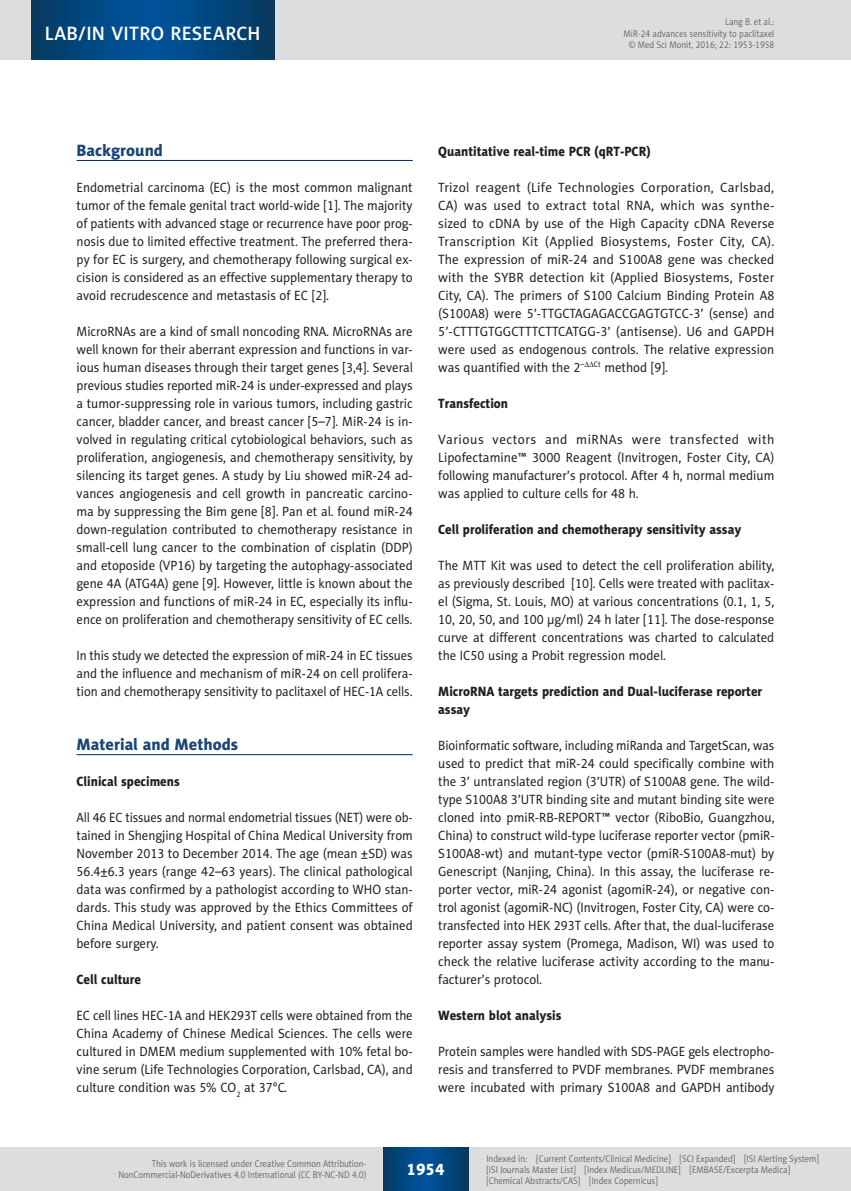
<style>
.page{position:relative;width:851px;height:1191px;background:#fff}
.page>*{position:absolute;margin:0;border:0;box-sizing:border-box;transform-origin:0 0}
.t1{font:19.5px "Naomi Sans EFN Medium";letter-spacing:.015em;color:#fff}
.MSM_Headline_1{font:16.5px "Naomi Sans EFN Heavy";color:#1a4574}
.t2{font:16.5px "Naomi Sans EFN Heavy";color:#fff}
.MSM_Body{font:13.5px/18px "Naomi Sans EFN";color:#231f20;text-align:justify;scale:.95 1}
.MSM_Body-2{font:13.5px/18px "Naomi Sans EFN";color:#231f20;text-align:justify;scale:.93 1}
.MSM_Body-3{font:13.5px/18px "Naomi Sans EFN";color:#231f20;text-align:justify}
.MSM_Body-4{font:13.5px/18px "Naomi Sans EFN";color:#231f20;text-align:justify;scale:.94 1}
.MSM_Headline_2{font:13.5px/18px "Naomi Sans EFN Heavy";color:#231f20;scale:.95 1}
.MSM_pagina_sygnatura{font:9.75px/11.2px "Naomi Sans EFN Light";color:#57585a;scale:.9 1}
.MSM_pagina_zywa{font:9.75px/11.2px "Naomi Sans EFN Light";color:#57585a;text-align:right;scale:.9 1}
</style>
<div class="page">
<hr style="left:77px;top:160px;width:335px;height:1px;background:#00295c">
<hr style="left:77px;top:754px;width:335px;height:1px;background:#00295c">
<div style="left:0;top:1148px;width:850px;height:43px;background:#dcdddf"></div>
<svg style="left:383px;top:1147px;width:85px;height:43px;background:#02477e"></svg>
<div style="left:0;top:0;width:850px;height:60px;background:#dcdddf"></div>
<hr style="left:850px;top:0;width:1px;height:60px;background:#dcdddf">
<svg style="left:32px;top:0;width:242px;height:60px;background:#02477f"></svg>
<h1 class="t1" style="left:45px;top:22px;width:217px">LAB/IN VITRO RESEARCH</h1>
<p class="MSM_pagina_zywa" style="left:623px;top:16px;width:169px">Lang B. et al.:<br>MiR-24 advances sensitivity to paclitaxel</p>
<p class="MSM_pagina_sygnatura" style="left:628px;top:39px;width:163px">© Med Sci Monit, 2016; 22: 1953-1958</p>
<p class="MSM_Headline_1" style="left:77px;top:140px;width:88px">Background</p>
<p class="MSM_Body" style="left:77px;top:178px;width:355px">Endometrial carcinoma (EC) is the most common malignant tumor of the female genital tract world-wide [1]. The majority of patients with advanced stage or recurrence have poor prog&shy;nosis due to limited effective treatment. The preferred thera&shy;py for EC is surgery, and chemotherapy following surgical ex&shy;cision is considered as an effective supplementary therapy to avoid recrudescence and metastasis of EC [2].</p>
<p class="MSM_Body" style="left:77px;top:322px;width:355px">MicroRNAs are a kind of small noncoding RNA. MicroRNAs are well known for their aberrant expression and functions in var&shy;ious human diseases through their target genes [3,4]. Several previous studies reported miR-24 is under-expressed and plays a tumor-suppressing role in various tumors, including gastric cancer, bladder cancer, and breast cancer [5–7]. MiR-24 is in&shy;volved in regulating critical cytobiological behaviors, such as proliferation, angiogenesis, and chemotherapy sensitivity, by silencing its target genes. A study by Liu showed miR-24 ad&shy;vances angiogenesis and cell growth in pancreatic carcino&shy;ma by suppressing the Bim gene [8]. Pan et al. found miR-24 down-regulation contributed to chemotherapy resistance in small-cell lung cancer to the combination of cisplatin (DDP) and etoposide (VP16) by targeting the autophagy-associated gene 4A (ATG4A) gene [9]. However, little is known about the expression and functions of miR-24 in EC, especially its influ&shy;ence on proliferation and chemotherapy sensitivity of EC cells.</p>
<p class="MSM_Body-2" style="left:77px;top:646px;width:363px">In this study we detected the expression of miR-24 in EC tissues and the influence and mechanism of miR-24 on cell prolifera&shy;tion and chemotherapy sensitivity to paclitaxel of HEC-1A cells.</p>
<p class="MSM_Headline_1" style="left:77px;top:734px;width:163px">Material and Methods</p>
<p class="MSM_Headline_2" style="left:77px;top:772px;width:110px">Clinical specimens</p>
<p class="MSM_Body-2" style="left:77px;top:808px;width:363px">All 46 EC tissues and normal endometrial tissues (NET) were ob&shy;tained in Shengjing Hospital of China Medical University from November 2013 to December 2014. The age (mean ±SD) was 56.4±6.3 years (range 42–63 years). The clinical pathological data was confirmed by a pathologist according to WHO stan&shy;dards. This study was approved by the Ethics Committees of China Medical University, and patient consent was obtained before surgery.</p>
<p class="MSM_Headline_2" style="left:77px;top:970px;width:69px">Cell culture</p>
<p class="MSM_Body-4" style="left:77px;top:1006px;width:359px">EC cell lines HEC-1A and HEK293T cells were obtained from the China Academy of Chinese Medical Sciences. The cells were cultured in DMEM medium supplemented with 10% fetal bo&shy;vine serum (Life Technologies Corporation, Carlsbad, CA), and culture condition was 5% CO<sub>2</sub> at 37°C.</p>
<p class="MSM_Headline_2" style="left:438px;top:142px;width:225px">Quantitative real-time PCR (qRT-PCR)</p>
<p class="MSM_Body-3" style="left:438px;top:178px;width:338px">Trizol reagent (Life Technologies Corporation, Carlsbad, CA) was used to extract total RNA, which was synthe&shy;sized to cDNA by use of the High Capacity cDNA Reverse Transcription Kit (Applied Biosystems, Foster City, CA).<br>The expression of miR-24 and S100A8 gene was checked with the SYBR detection kit (Applied Biosystems, Foster City, CA). The primers of S100 Calcium Binding Protein A8 (S100A8) were 5’-TTGCTAGAGACCGAGTGTCC-3’ (sense) and 5’-CTTTGTGGCTTTCTTCATGG-3’ (antisense). U6 and GAPDH were used as endogenous controls. The relative expression was quantified with the 2<sup>–</sup><sup>DD</sup><sup>Ct</sup> method [9].</p>
<p class="MSM_Headline_2" style="left:438px;top:394px;width:75px">Transfection</p>
<p class="MSM_Body-3" style="left:438px;top:430px;width:338px">Various vectors and miRNAs were transfected with Lipofectamine™ 3000 Reagent (Invitrogen, Foster City, CA) following manufacturer’s protocol. After 4 h, normal medium was applied to culture cells for 48 h.</p>
<p class="MSM_Headline_2" style="left:438px;top:520px;width:320px">Cell proliferation and chemotherapy sensitivity assay</p>
<p class="MSM_Body" style="left:438px;top:556px;width:355px">The MTT Kit was used to detect the cell proliferation ability, as previously described [10]. Cells were treated with paclitax&shy;el (Sigma, St. Louis, MO) at various concentrations (0.1, 1, 5, 10, 20, 50, and 100 μg/ml) 24 h later [11]. The dose-response curve at different concentrations was charted to calculated the IC50 using a Probit regression model.</p>
<p class="MSM_Headline_2" style="left:438px;top:682px;width:342px">MicroRNA targets prediction and Dual-luciferase reporter assay</p>
<p class="MSM_Body-2" style="left:438px;top:736px;width:363px">Bioinformatic software, including miRanda and TargetScan, was used to predict that miR-24 could specifically combine with the 3’ untranslated region (3’UTR) of S100A8 gene. The wild&shy;type S100A8 3’UTR binding site and mutant binding site were cloned into pmiR-RB-REPORT™ vector (RiboBio, Guangzhou, China) to construct wild-type luciferase reporter vector (pmiR-S100A8-wt) and mutant-type vector (pmiR-S100A8-mut) by Genescript (Nanjing, China). In this assay, the luciferase re&shy;porter vector, miR-24 agonist (agomiR-24), or negative con&shy;trol agonist (agomiR-NC) (Invitrogen, Foster City, CA) were co&shy;transfected into HEK 293T cells. After that, the dual-luciferase reporter assay system (Promega, Madison, WI) was used to check the relative luciferase activity according to the manu&shy;facturer’s protocol.</p>
<p class="MSM_Headline_2" style="left:438px;top:1006px;width:131px">Western blot analysis</p>
<p class="MSM_Body-4" style="left:438px;top:1042px;width:359px">Protein samples were handled with SDS-PAGE gels electropho&shy;resis and transferred to PVDF membranes. PVDF membranes were incubated with primary S100A8 and GAPDH antibody</p>
<p class="MSM_pagina_sygnatura" style="left:118px;top:1158px;width:277px;text-align:right">This work is licensed under Creative Common Attribution-<br>NonCommercial-NoDerivatives 4.0 International (CC BY-NC-ND 4.0)</p>
<p class="t2" style="left:406px;top:1159px;width:40px">1954</p>
<p class="MSM_pagina_sygnatura" style="left:486px;top:1152px;width:371px">Indexed in: [Current Contents/Clinical Medicine] [SCI Expanded] [ISI Alerting System] [ISI Journals Master List] [Index Medicus/MEDLINE] [EMBASE/Excerpta Medica] [Chemical Abstracts/CAS] [Index Copernicus]</p>
</div>
